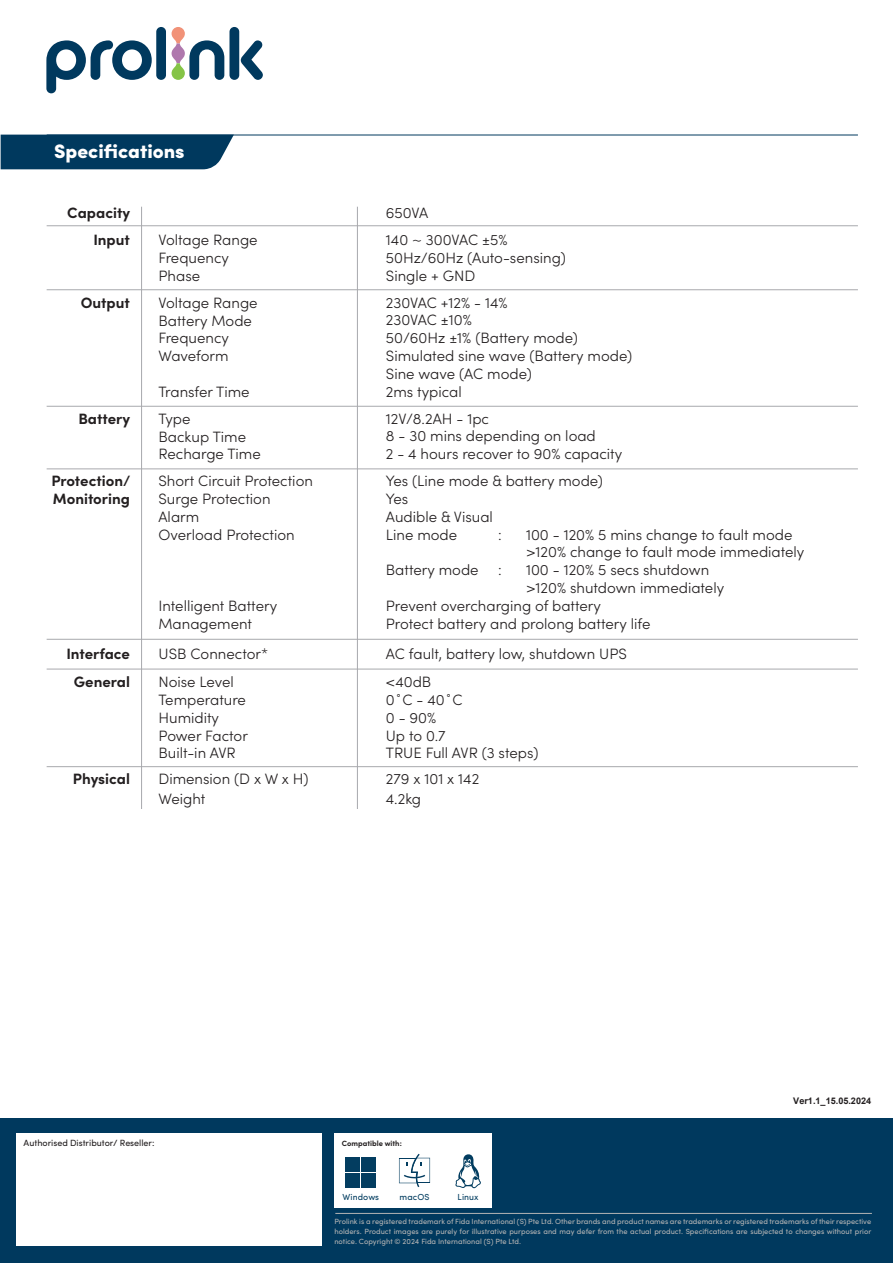
<style>
.page{position:relative;width:893px;height:1263px;background:#fff}
.page>*{position:absolute;margin:0;border:0;box-sizing:border-box;transform-origin:0 0}
.t1{font:900 19.5px "Sofia Pro";color:#fff}
.t2{font:300 15px/17.9px "Sofia Pro";color:#231f20}
.t3{font:700 15px/26.7px "Sofia Pro";color:#231f20;text-align:right}
.t4{font:700 9.15px "Arial";color:#231f20}
.t5{font:9px "Sofia Pro";color:#231f20}
.t6{font:8.7px "Sofia Pro";letter-spacing:.01em;color:#033d60}
.t7{font:700 7.65px "Sofia Pro";color:#231f20}
.t8{font:7.5px/9.8px "Sofia Pro";color:#b4b4b4;text-align:justify}
</style>
<div class="page">
<hr style="left:141px;top:207px;width:1px;height:602px;background:#a8a9ad">
<hr style="left:47px;top:225px;width:811px;height:1px;background:#a8a9ad">
<hr style="left:47px;top:406px;width:811px;height:1px;background:#a8a9ad">
<hr style="left:47px;top:289px;width:811px;height:1px;background:#a8a9ad">
<hr style="left:357px;top:207px;width:1px;height:602px;background:#a8a9ad">
<hr style="left:47px;top:468px;width:811px;height:1px;background:#a8a9ad">
<hr style="left:47px;top:669px;width:811px;height:1px;background:#a8a9ad">
<hr style="left:47px;top:766px;width:811px;height:1px;background:#a8a9ad">
<hr style="left:47px;top:639px;width:811px;height:1px;background:#a8a9ad">
<div style="left:156px;top:27px;width:10px;height:53px;background:#00395e;border-radius:5px"></div>
<svg style="left:46px;top:40px;width:106px;height:53px"></svg>
<svg style="left:172px;top:27px;width:91px;height:53px"></svg>
<div style="left:1px;top:135px;width:232px;height:34px;background:#00395e"></div>
<hr style="left:47px;top:135px;width:811px;height:1px;background:#00395e">
<div style="left:0;top:1118px;width:893px;height:145px;background:#00395e"></div>
<div style="left:16px;top:1133px;width:305px;height:112px;background:#fff"></div>
<hr style="left:335px;top:1213px;width:537px;height:1px;background:#b4b4b4">
<div style="left:334px;top:1133px;width:158px;height:74px;background:#fff"></div>
<svg style="left:455px;top:1154px;width:26px;height:34px"></svg>
<svg style="left:399px;top:1154px;width:31px;height:33px"></svg>
<div style="left:346px;top:1157px;width:14px;height:14px;background:#033d60"></div>
<div style="left:362px;top:1157px;width:14px;height:14px;background:#033d60"></div>
<div style="left:346px;top:1173px;width:14px;height:14px;background:#033d60"></div>
<div style="left:362px;top:1173px;width:14px;height:14px;background:#033d60"></div>
<h1 class="t1" style="left:54px;top:136px;width:132px">Specifications</h1>
<p class="t3" style="left:67px;top:199px;width:64px">Capacity<br>Input</p>
<p class="t3" style="left:81px;top:288px;width:51px">Output</p>
<p class="t3" style="left:78px;top:404px;width:53px">Battery</p>
<p class="t3" style="left:51px;top:471px;width:81px;line-height:17.9px;text-align:left">Protection/<br>Monitoring</p>
<p class="t2" style="left:158px;top:230px;width:101px">Voltage Range<br>Frequency<br>Phase</p>
<p class="t2" style="left:158px;top:293px;width:101px">Voltage Range<br>Battery Mode<br>Frequency<br>Waveform</p>
<p class="t2" style="left:158px;top:377px;width:93px;line-height:26.7px">Transfer Time<br>Type</p>
<p class="t2" style="left:158px;top:426px;width:104px">Backup Time<br>Recharge Time</p>
<p class="t2" style="left:158px;top:471px;width:156px">Short Circuit Protection<br>Surge Protection<br>Alarm<br>Overload Protection</p>
<p class="t2" style="left:158px;top:596px;width:120px">Intelligent Battery<br>Management</p>
<p class="t2" style="left:386px;top:199px;width:123px;line-height:26.7px">650VA<br>140 ~ 300VAC ±5%</p>
<p class="t2" style="left:386px;top:248px;width:182px">50Hz/60Hz (Auto-sensing)<br>Single + GND</p>
<p class="t2" style="left:386px;top:293px;width:248px">230VAC +12% - 14%<br>230VAC ±10%<br>50/60Hz ±1% (Battery mode)<br>Simulated sine wave (Battery mode)<br>Sine wave (AC mode)<br>2ms typical</p>
<p class="t2" style="left:386px;top:409px;width:238px">12V/8.2AH - 1pc<br>8 - 30 mins depending on load<br>2 - 4 hours recover to 90% capacity</p>
<p class="t2" style="left:386px;top:471px;width:219px">Yes (Line mode &amp; battery mode)<br>Yes<br>Audible &amp; Visual<br>Line mode</p>
<p class="t2" style="left:498px;top:525px;width:5px">:</p>
<p class="t2" style="left:526px;top:525px;width:280px">100 - 120% 5 mins change to fault mode &gt;120% change to fault mode immediately</p>
<p class="t2" style="left:386px;top:560px;width:94px">Battery mode</p>
<p class="t2" style="left:498px;top:560px;width:5px">:</p>
<p class="t2" style="left:526px;top:560px;width:185px">100 - 120% 5 secs shutdown</p>
<p class="t2" style="left:526px;top:578px;width:200px">&gt;120% shutdown immediately</p>
<p class="t2" style="left:386px;top:596px;width:217px">Prevent overcharging of battery</p>
<p class="t2" style="left:386px;top:614px;width:266px">Protect battery and prolong battery life</p>
<p class="t3" style="left:66px;top:639px;width:65px">Interface</p>
<p class="t2" style="left:158px;top:644px;width:111px">USB Connector*</p>
<p class="t2" style="left:386px;top:644px;width:243px">AC fault, battery low, shutdown UPS</p>
<p class="t3" style="left:74px;top:667px;width:58px">General</p>
<p class="t2" style="left:158px;top:672px;width:91px">Noise Level<br>Temperature<br>Humidity<br>Power Factor<br>Built-in AVR</p>
<p class="t2" style="left:386px;top:672px;width:154px">&lt;40dB<br>0˚C - 40˚C<br>0 - 90%<br>Up to 0.7<br>TRUE Full AVR (3 steps)</p>
<p class="t3" style="left:73px;top:764px;width:59px">Physical</p>
<p class="t2" style="left:158px;top:769px;width:152px">Dimension (D x W x H)</p>
<p class="t2" style="left:386px;top:769px;width:95px">279 x 101 x 142</p>
<p class="t2" style="left:158px;top:789px;width:48px">Weight</p>
<p class="t2" style="left:386px;top:789px;width:37px">4.2kg</p>
<p class="t5" style="left:24px;top:1136px;width:132px">Authorised Distributor/ Reseller:</p>
<p class="t7" style="left:342px;top:1137px;width:62px">Compatible with:</p>
<p class="t6" style="left:343px;top:1190px;width:38px">Windows</p>
<p class="t6" style="left:399px;top:1190px;width:31px">macOS</p>
<p class="t6" style="left:458px;top:1190px;width:23px">Linux</p>
<p class="t4" style="left:793px;top:1095px;width:79px">Ver1.1_15.05.2024</p>
<p class="t8" style="left:334px;top:1216px;width:538px">Prolink is a registered trademark of Fida International (S) Pte Ltd. Other brands and product names are trademarks or registered trademarks of their respective holders. Product images are purely for illustrative purposes and may defer from the actual product. Specifications are subjected to changes without prior notice. Copyright © 2024 Fida International (S) Pte Ltd.</p>
</div>
